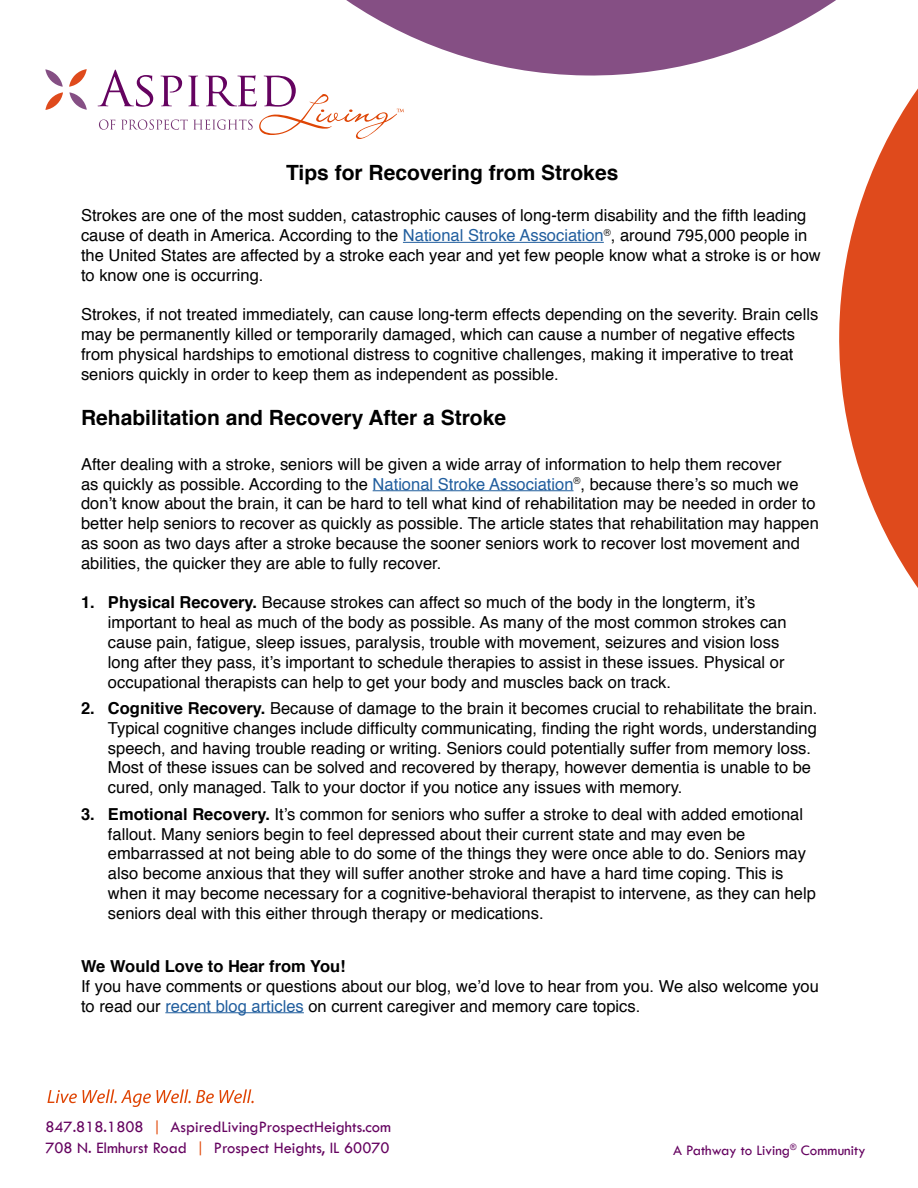
<style>
.page{position:relative;width:918px;height:1188px;background:#fff}
.page>*{position:absolute;margin:0;border:0;box-sizing:border-box;transform-origin:0 0}
.t1{font:700 21px "Helvetica";color:#000}
.t2{font:16.5px/19.8px "Helvetica";color:#000}
.t3{font:16.5px/21px "Tw Cen";color:#650360}
.t4{font:700 16.5px "Helvetica";color:#000}
.t5{font:15px "Tw Cen";color:#650360}
.s1{color:#215e9e}
.s2{font-weight:700}
.s3{color:#e04403}
</style>
<div class="page">
<svg style="left:69px;top:69px;width:18px;height:41px"></svg>
<svg style="left:45px;top:69px;width:18px;height:41px"></svg>
<svg style="left:98px;top:0;width:820px;height:588px"></svg>
<svg style="left:47px;top:1089px;width:207px;height:18px"></svg>
<hr style="left:403px;top:242px;width:201px;height:1px;background:#215e9e">
<hr style="left:373px;top:490px;width:201px;height:1px;background:#215e9e">
<hr style="left:165px;top:1012px;width:139px;height:1px;background:#215e9e">
<p class="t1" style="left:286px;top:156px;width:334px">Tips for Recovering from Strokes</p>
<p class="t2" style="left:81px;top:206px;width:741px">Strokes are one of the most sudden, catastrophic causes of long-term disability and the fifth leading cause of death in America. According to the <span class="s1">National Stroke Association</span><sup>®</sup>, around 795,000 people in the United States are affected by a stroke each year and yet few people know what a stroke is or how to know one is occurring.</p>
<p class="t2" style="left:81px;top:305px;width:739px">Strokes, if not treated immediately, can cause long-term effects depending on the severity. Brain cells may be permanently killed or temporarily damaged, which can cause a number of negative effects from physical hardships to emotional distress to cognitive challenges, making it imperative to treat seniors quickly in order to keep them as independent as possible.</p>
<p class="t1" style="left:81px;top:400px;width:427px">Rehabilitation and Recovery After a Stroke</p>
<p class="t2" style="left:81px;top:455px;width:739px">After dealing with a stroke, seniors will be given a wide array of information to help them recover<br>as quickly as possible. According to the <span class="s1">National Stroke Association</span><sup>®</sup>, because there’s so much we don’t know about the brain, it can be hard to tell what kind of rehabilitation may be needed in order to better help seniors to recover as quickly as possible. The article states that rehabilitation may happen as soon as two days after a stroke because the sooner seniors work to recover lost movement and abilities, the quicker they are able to fully recover.</p>
<p class="t2" style="left:108px;top:593px;width:680px;text-indent:-27px"><span class="s2">1. Physical Recovery.</span> Because strokes can affect so much of the body in the longterm, it’s important to heal as much of the body as possible. As many of the most common strokes can cause pain, fatigue, sleep issues, paralysis, trouble with movement, seizures and vision loss long after they pass, it’s important to schedule therapies to assist in these issues. Physical or occupational therapists can help to get your body and muscles back on track.</p>
<p class="t2" style="left:108px;top:699px;width:711px;text-indent:-27px"><span class="s2">2. Cognitive Recovery.</span> Because of damage to the brain it becomes crucial to rehabilitate the brain.<br>Typical cognitive changes include difficulty communicating, finding the right words, understanding speech, and having trouble reading or writing. Seniors could potentially suffer from memory loss.<br>Most of these issues can be solved and recovered by therapy, however dementia is unable to be cured, only managed. Talk to your doctor if you notice any issues with memory.</p>
<p class="t2" style="left:108px;top:805px;width:709px;text-indent:-27px"><span class="s2">3. Emotional Recovery.</span> It’s common for seniors who suffer a stroke to deal with added emotional fallout. Many seniors begin to feel depressed about their current state and may even be embarrassed at not being able to do some of the things they were once able to do. Seniors may also become anxious that they will suffer another stroke and have a hard time coping. This is when it may become necessary for a cognitive-behavioral therapist to intervene, as they can help seniors deal with this either through therapy or medications.</p>
<p class="t4" style="left:81px;top:953px;width:266px">We Would Love to Hear from You!</p>
<p class="t2" style="left:81px;top:977px;width:739px">If you have comments or questions about our blog, we’d love to hear from you. We also welcome you to read our <span class="s1">recent blog articles</span> on current caregiver and memory care topics.</p>
<p class="t3" style="left:45px;top:1116px;width:347px">847.818.1808 <span class="s3">|</span> AspiredLivingProspectHeights.com<br>708 N. Elmhurst Road <span class="s3">|</span> Prospect Heights, IL 60070</p>
<p class="t5" style="left:673px;top:1141px;width:194px">A Pathway to Living<sup>®</sup> Community</p>
</div>
